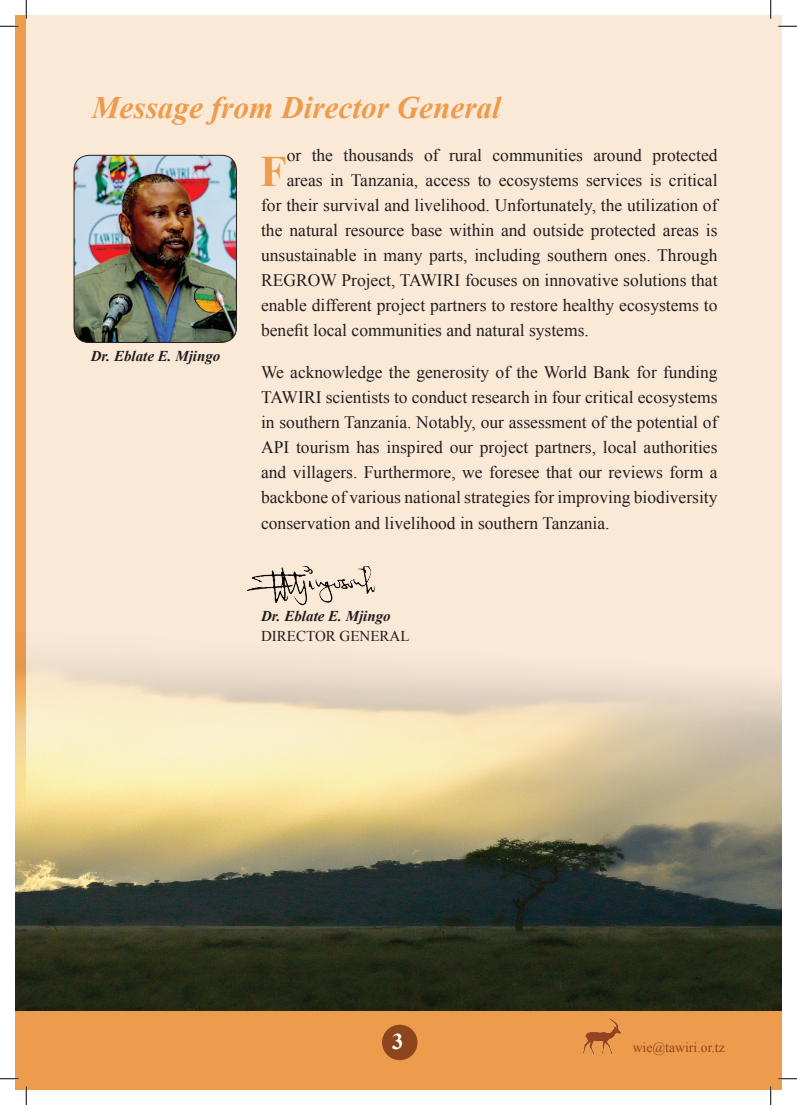
<style>
.page{position:relative;width:797px;height:1105px;background:#fff}
.page>*{position:absolute;margin:0;border:0;box-sizing:border-box;transform-origin:0 0}
.t1{font:700 43.38px "Times New Roman";color:#ed9b4c}
.t2{font:italic 700 31.25px "Times New Roman";color:#ed9b4c}
.t3{font:700 22.5px "Times New Roman";color:#fff}
.t4{font:17.5px/25px "Times New Roman";color:#201d1e;text-align:justify}
.t5{font:italic 700 15px "Times New Roman";color:#201d1e}
.t6{font:15px "Times New Roman";color:#201d1e}
.t7{font:13.75px "Times New Roman";color:#8d451d}
</style>
<div class="page">
<div style="left:16px;top:1010px;width:10px;height:79px;background:#ed9b4c"></div>
<div style="left:26px;top:1010px;width:755px;height:79px;background:#ed9b4c"></div>
<img style="left:583px;top:1018px;width:38px;height:36px">
<div style="left:382px;top:1025px;width:35px;height:35px;background:#8d451d;border-radius:50%"></div>
<div style="left:26px;top:16px;width:755px;height:999px;background:#fbe9d7"></div>
<div style="left:16px;top:16px;width:10px;height:1063px;background:#ed9b4c"></div>
<img style="left:74px;top:155px;width:162px;height:187px">
<div style="left:74px;top:155px;width:163px;height:188px;border:1px solid #231f20;border-radius:15px"></div>
<img style="left:246px;top:566px;width:129px;height:40px">
<img style="left:16px;top:661px;width:765px;height:349px">
<svg style="left:0;top:25px;width:19px;height:2px"></svg>
<svg style="left:778px;top:25px;width:19px;height:2px"></svg>
<svg style="left:0;top:1078px;width:19px;height:1px"></svg>
<svg style="left:778px;top:1078px;width:19px;height:1px"></svg>
<svg style="left:25px;top:0;width:2px;height:19px"></svg>
<svg style="left:25px;top:1086px;width:2px;height:19px"></svg>
<svg style="left:770px;top:0;width:1px;height:19px"></svg>
<svg style="left:770px;top:1086px;width:1px;height:19px"></svg>
<h2 class="t2" style="left:92px;top:86px;width:410px">Message from Director General</h2>
<p class="t5" style="left:91px;top:345px;width:131px">Dr. Eblate E. Mjingo</p>
<p class="t4" style="left:287px;top:142px;width:432px">or the thousands of rural communities around protected</p>
<p class="t4" style="left:287px;top:167px;width:432px">areas in Tanzania, access to ecosystems services is critical</p>
<p class="t4" style="left:261px;top:192px;width:458px">for their survival and livelihood. Unfortunately, the utilization of</p>
<p class="t4" style="left:261px;top:217px;width:458px">the natural resource base within and outside protected areas is</p>
<p class="t4" style="left:261px;top:242px;width:458px">unsustainable in many parts, including southern ones. Through</p>
<p class="t4" style="left:261px;top:267px;width:458px">REGROW Project, TAWIRI focuses on innovative solutions that</p>
<p class="t4" style="left:261px;top:292px;width:458px">enable different project partners to restore healthy ecosystems to</p>
<p class="t4" style="left:261px;top:317px;width:329px">benefit local communities and natural systems.</p>
<p class="t4" style="left:261px;top:360px;width:458px">We acknowledge the generosity of the World Bank for funding TAWIRI scientists to conduct research in four critical ecosystems in southern Tanzania. Notably, our assessment of the potential of API tourism has inspired our project partners, local authorities and villagers. Furthermore, we foresee that our reviews form a backbone of various national strategies for improving biodiversity conservation and livelihood in southern Tanzania.</p>
<h1 class="t1" style="left:260px;top:141px;width:28px">F</h1>
<p class="t5" style="left:261px;top:606px;width:131px">Dr. Eblate E. Mjingo</p>
<p class="t6" style="left:261px;top:626px;width:150px">DIRECTOR GENERAL</p>
<p class="t3" style="left:392px;top:1025px;width:13px">3</p>
<p class="t7" style="left:632px;top:1038px;width:94px">wie@tawiri.or.tz</p>
</div>
